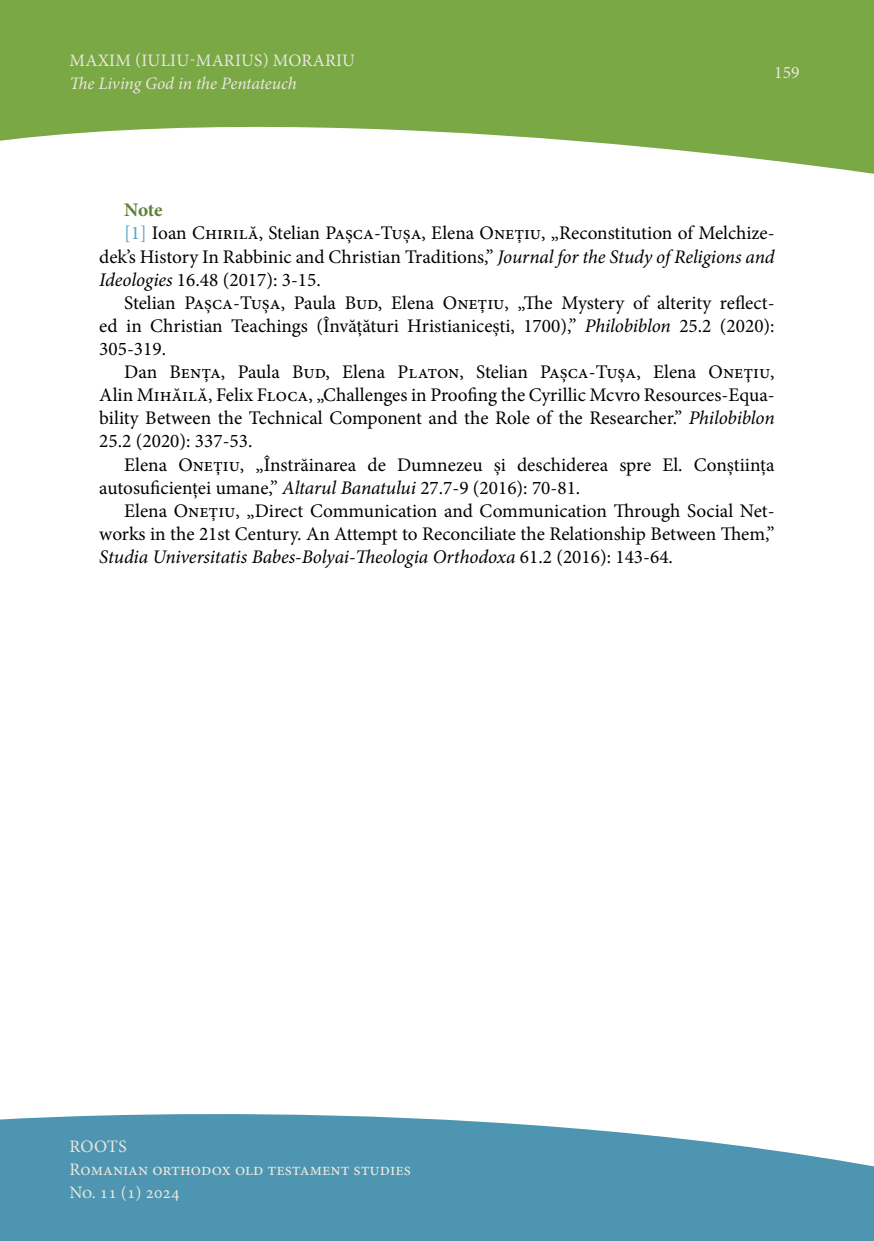
<style>
.page{position:relative;width:874px;height:1241px;background:#fff}
.page>*{position:absolute;margin:0;border:0;box-sizing:border-box;transform-origin:0 0}
.t1{font:19.25px "Minion Pro";color:#000}
.t2{font:italic 19.25px "Minion Pro";letter-spacing:-.005em;color:#000}
.t3{font:700 19.25px "Minion Pro";color:#5c823a}
.t4{font:17.5px/22.8px "Minion Pro";color:#eae7de}
.t5{font:italic 17.5px "Minion Pro";letter-spacing:-.01em;color:#eae7de}
.s1{color:#56a7c5}
.s2{font-style:italic}
.s3{font-style:normal}
</style>
<div class="page">
<svg style="left:0;top:0;width:873px;height:174px;fill:#7aa845"></svg>
<svg style="left:0;top:1114px;width:873px;height:126px;fill:#4d95b0"></svg>
<p class="t4" style="left:70px;top:49px;width:287px">MAXIM (IULIU-MARIUS) MORARIU</p>
<p class="t5" style="left:69px;top:71px;width:228px">The Living God in the Pentateuch</p>
<p class="t4" style="left:773px;top:61px;width:27px">159</p>
<p class="t3" style="left:124px;top:196px;width:40px">Note</p>
<p class="t1" style="left:124px;top:220px;width:651px"><span class="s1">[1]</span> Ioan Chirilă, Stelian Pașca-Tușa, Elena Onețiu, „Reconstitution of Melchize-</p>
<p class="t1" style="left:99px;top:243px;width:676px">dek’s History In Rabbinic and Christian Traditions,” <span class="s2">Journal for the Study of Religions and</span></p>
<p class="t1" style="left:99px;top:266px;width:223px"><span class="s2">Ideologies</span> 16.48 (2017): 3-15.</p>
<p class="t1" style="left:124px;top:290px;width:651px">Stelian Pașca-Tușa, Paula Bud, Elena Onețiu, „The Mystery of alterity reflect-</p>
<p class="t1" style="left:99px;top:313px;width:676px">ed in Christian Teachings (Învățături Hristianicești, 1700),” <span class="s2">Philobiblon</span> 25.2 (2020):</p>
<p class="t1" style="left:99px;top:336px;width:68px">305-319.</p>
<p class="t1" style="left:124px;top:359px;width:651px">Dan Bența, Paula Bud, Elena Platon, Stelian Pașca-Tușa, Elena Oneţiu,</p>
<p class="t1" style="left:99px;top:382px;width:676px">Alin Mihăilă, Felix Floca, „Challenges in Proofing the Cyrillic Mcvro Resources-Equa-</p>
<p class="t1" style="left:99px;top:405px;width:676px">bility Between the Technical Component and the Role of the Researcher.” <span class="s2">Philobiblon</span></p>
<p class="t1" style="left:99px;top:428px;width:154px">25.2 (2020): 337-53.</p>
<p class="t1" style="left:124px;top:451px;width:651px">Elena Onețiu, „Înstrăinarea de Dumnezeu și deschiderea spre El. Conștiința</p>
<p class="t1" style="left:99px;top:474px;width:482px">autosuficienței umane,” <span class="s2">Altarul Banatului</span> 27.7-9 (2016): 70-81.</p>
<p class="t1" style="left:124px;top:497px;width:651px">Elena Onețiu, „Direct Communication and Communication Through Social Net-</p>
<p class="t1" style="left:99px;top:521px;width:676px">works in the 21st Century. An Attempt to Reconciliate the Relationship Between Them,”</p>
<p class="t2" style="left:99px;top:543px;width:575px">Studia Universitatis Babes-Bolyai-Theologia Orthodoxa <span class="s3">61.2 (2016): 143-64.</span></p>
<p class="t4" style="left:69px;top:1135px;width:343px">ROOTS<br>Romanian orthodox old testament studies<br>No. 11 (1) 2024</p>
</div>
